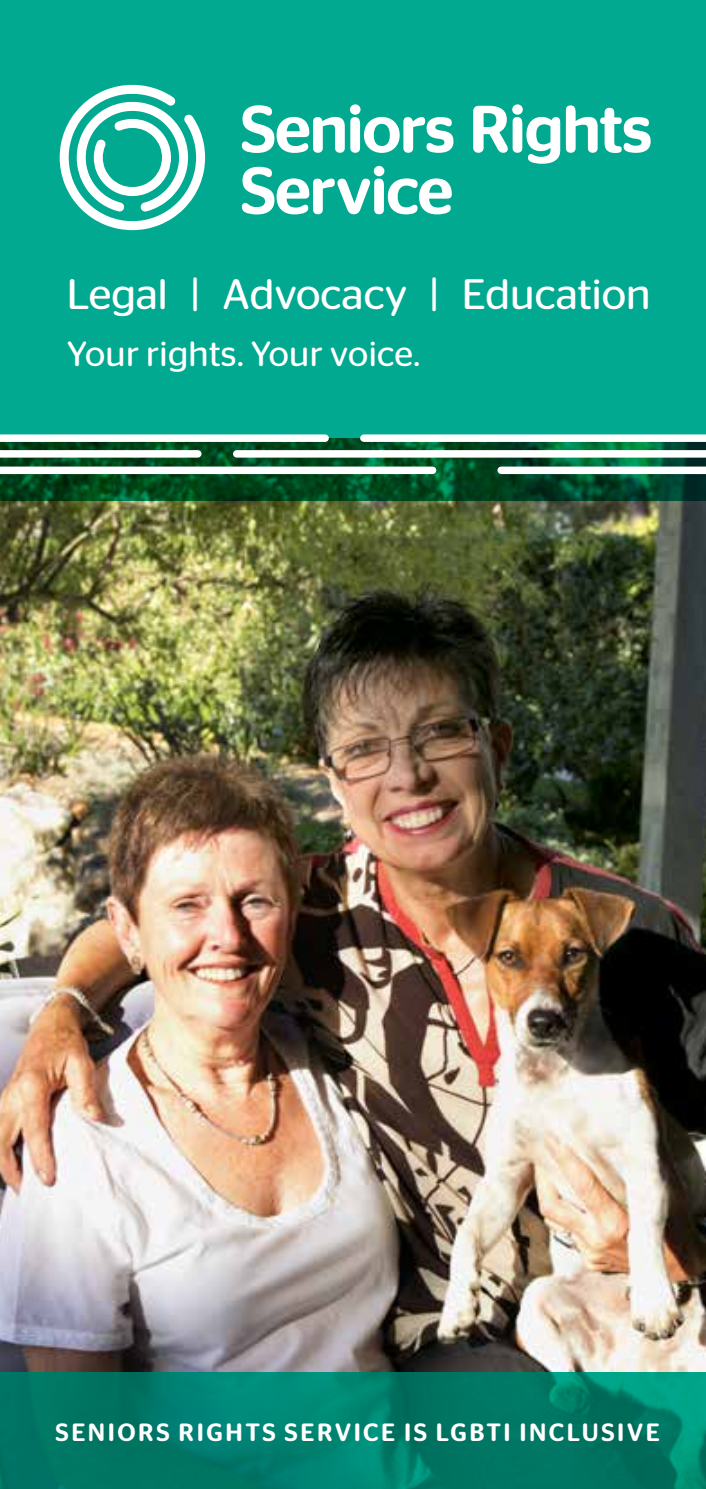
<style>
.page{position:relative;width:706px;height:1489px;background:#fff}
.page>*{position:absolute;margin:0;border:0;box-sizing:border-box;transform-origin:0 0}
.t1{font:42.5px "Stag Sans Round";color:#fff}
.t2{font:35px "Stag Sans Round";letter-spacing:.01em;color:#fff}
.t3{font:500 25px "Stag Sans Round";letter-spacing:.1em;color:#fff}
</style>
<div class="page">
<div style="left:0;top:0;width:705px;height:1212px;background:#00a98f"></div>
<img style="left:0;top:501px;width:705px;height:871px">
<svg style="left:0;top:1372px;width:705px;height:116px;background:#007c69"></svg>
<svg style="left:0;top:438px;width:705px;height:63px;background:#044d27"></svg>
<svg style="left:242px;top:104px;width:211px;height:49px"></svg>
<svg style="left:473px;top:104px;width:177px;height:60px"></svg>
<svg style="left:242px;top:166px;width:209px;height:48px"></svg>
<svg style="left:60px;top:84px;width:145px;height:146px"></svg>
<div style="left:0;top:434px;width:325px;height:8px;background:#fff"></div>
<div style="left:363px;top:434px;width:342px;height:8px;background:#fff"></div>
<div style="left:0;top:450px;width:198px;height:7px;background:#fff"></div>
<div style="left:236px;top:450px;width:469px;height:7px;background:#fff"></div>
<div style="left:0;top:466px;width:432px;height:8px;background:#fff"></div>
<div style="left:501px;top:466px;width:204px;height:8px;background:#fff"></div>
<h1 class="t1" style="left:67px;top:270px;width:584px">Legal | Advocacy | Education</h1>
<h2 class="t2" style="left:67px;top:334px;width:354px">Your rights. Your voice.</h2>
<p class="t3" style="left:55px;top:1417px;width:605px">SENIORS RIGHTS SERVICE IS LGBTI INCLUSIVE</p>
</div>
